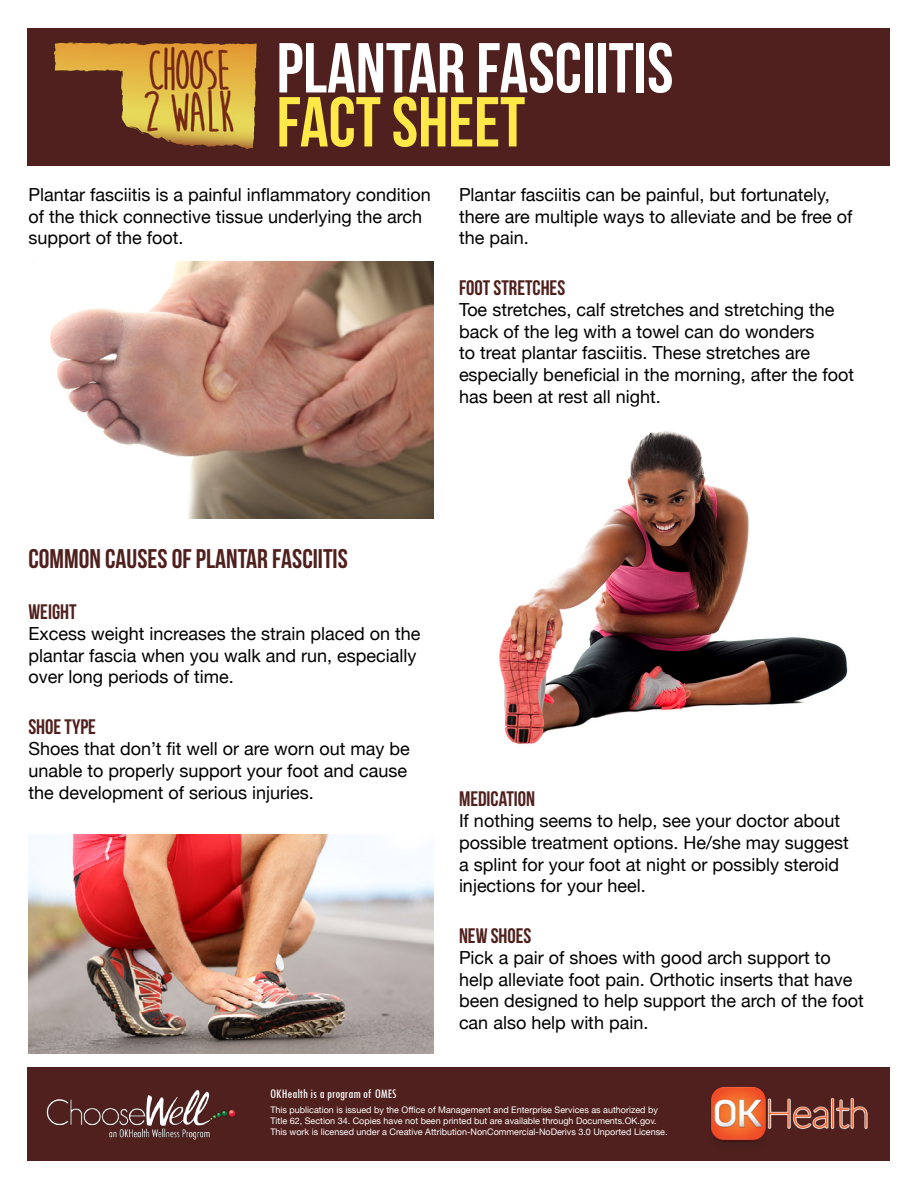
<style>
.page{position:relative;width:918px;height:1188px;background:#fff}
.page>*{position:absolute;margin:0;border:0;box-sizing:border-box;transform-origin:0 0}
.t1{font:70.5px "Bebas Neue";color:#fff}
.t2{font:70.5px "Bebas Neue";color:#ffe948}
.Normal_text{font:27px "Bebas Neue";color:#4f201d}
.subheadline_text{font:21px "Bebas Neue";color:#4f201d}
.Normal_text-2{font:18px/21.6px "Helvetica Neue";color:#000}
.t3{font:condensed 13.5px "Tw Cen";color:#fff}
.t4{font:9px/10.8px "Helvetica Neue";color:#fff}
</style>
<div class="page">
<div style="left:28px;top:28px;width:862px;height:138px;background:#4f201d"></div>
<div style="left:28px;top:1067px;width:862px;height:94px;background:#4f201d"></div>
<img style="left:53px;top:42px;width:204px;height:107px">
<img style="left:46px;top:1089px;width:190px;height:51px">
<img style="left:711px;top:1086px;width:157px;height:56px">
<img style="left:50px;top:261px;width:384px;height:258px">
<img style="left:29px;top:834px;width:405px;height:220px">
<img style="left:499px;top:431px;width:349px;height:314px">
<p class="t1" style="left:277px;top:29px;width:398px">PLANTAR FASCIITIS</p>
<p class="t2" style="left:277px;top:83px;width:250px">FACT SHEET</p>
<p class="Normal_text-2" style="left:28px;top:185px;width:404px">Plantar fasciitis is a painful inflammatory condition of the thick connective tissue underlying the arch support of the foot.</p>
<p class="Normal_text-2" style="left:459px;top:185px;width:395px">Plantar fasciitis can be painful, but fortunately, there are multiple ways to alleviate and be free of the pain.</p>
<p class="subheadline_text" style="left:459px;top:276px;width:108px">FOOT STRETCHES</p>
<p class="Normal_text-2" style="left:459px;top:300px;width:397px">Toe stretches, calf stretches and stretching the back of the leg with a towel can do wonders<br>to treat plantar fasciitis. These stretches are especially beneficial in the morning, after the foot has been at rest all night.</p>
<p class="Normal_text" style="left:28px;top:544px;width:321px">COMMON CAUSES OF PLANTAR FASCIITIS</p>
<p class="subheadline_text" style="left:28px;top:600px;width:50px">WEIGHT</p>
<p class="Normal_text-2" style="left:28px;top:624px;width:394px">Excess weight increases the strain placed on the plantar fascia when you walk and run, especially over long periods of time.</p>
<p class="subheadline_text" style="left:28px;top:715px;width:69px">SHOE TYPE</p>
<p class="Normal_text-2" style="left:28px;top:739px;width:383px">Shoes that don’t fit well or are worn out may be unable to properly support your foot and cause the development of serious injuries.</p>
<p class="t3" style="left:270px;top:1086px;width:128px">OKHealth is a program of OMES</p>
<p class="subheadline_text" style="left:459px;top:787px;width:78px">MEDICATION</p>
<p class="Normal_text-2" style="left:459px;top:811px;width:391px">If nothing seems to help, see your doctor about possible treatment options. He/she may suggest a splint for your foot at night or possibly steroid injections for your heel.</p>
<p class="subheadline_text" style="left:459px;top:924px;width:74px">NEW SHOES</p>
<p class="Normal_text-2" style="left:459px;top:948px;width:406px">Pick a pair of shoes with good arch support to help alleviate foot pain. Orthotic inserts that have been designed to help support the arch of the foot can also help with pain.</p>
<p class="t4" style="left:270px;top:1105px;width:399px">This publication is issued by the Office of Management and Enterprise Services as authorized by<br>Title 62, Section 34. Copies have not been printed but are available through Documents.OK.gov.<br>This work is licensed under a Creative Attribution-NonCommercial-NoDerivs 3.0 Unported License.</p>
</div>
